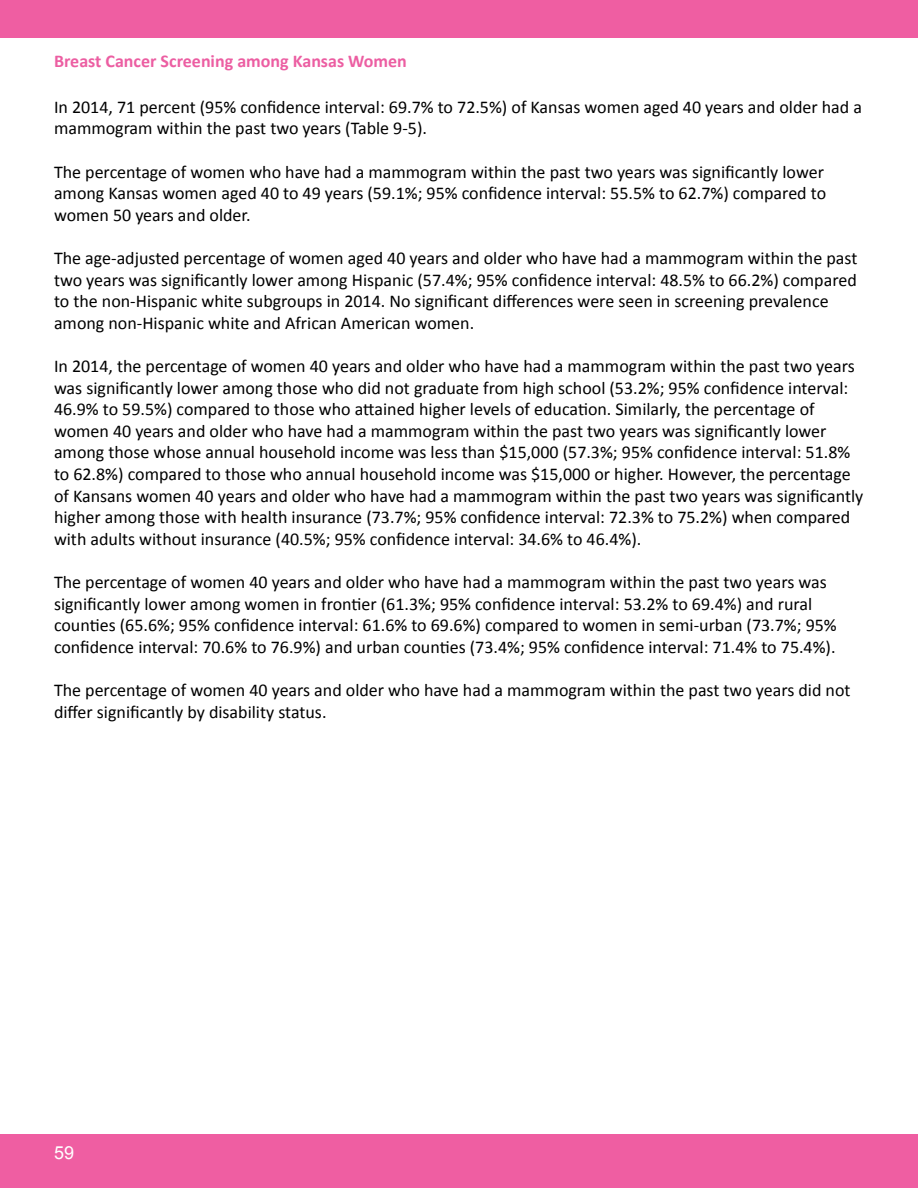
<style>
.page{position:relative;width:918px;height:1188px;background:#fff}
.page>*{position:absolute;margin:0;border:0;box-sizing:border-box;transform-origin:0 0}
.t1{font:18px/21.6px "Calibri";color:#000}
.t2{font:700 18px "Calibri";color:#ec5ea2}
.t3{font:18px "Arial";color:#fff}
</style>
<div class="page">
<div style="left:0;top:0;width:918px;height:38px;background:#ef5ea2"></div>
<div style="left:0;top:1134px;width:918px;height:54px;background:#ef5ea2"></div>
<p class="t2" style="left:54px;top:50px;width:354px">Breast Cancer Screening among Kansas Women</p>
<p class="t1" style="left:54px;top:95px;width:810px">In 2014, 71 percent (95% confidence interval: 69.7% to 72.5%) of Kansas women aged 40 years and older had a mammogram within the past two years (Table 9-5).</p>
<p class="t1" style="left:54px;top:160px;width:774px;text-align:justify">The percentage of women who have had a mammogram within the past two years was significantly lower among Kansas women aged 40 to 49 years (59.1%; 95% confidence interval: 55.5% to 62.7%) compared to women 50 years and older.</p>
<p class="t1" style="left:54px;top:246px;width:805px">The age-adjusted percentage of women aged 40 years and older who have had a mammogram within the past two years was significantly lower among Hispanic (57.4%; 95% confidence interval: 48.5% to 66.2%) compared to the non-Hispanic white subgroups in 2014. No significant differences were seen in screening prevalence among non-Hispanic white and African American women.</p>
<p class="t1" style="left:54px;top:354px;width:811px">In 2014, the percentage of women 40 years and older who have had a mammogram within the past two years was significantly lower among those who did not graduate from high school (53.2%; 95% confidence interval:<br>46.9% to 59.5%) compared to those who attained higher levels of education. Similarly, the percentage of women 40 years and older who have had a mammogram within the past two years was significantly lower among those whose annual household income was less than $15,000 (57.3%; 95% confidence interval: 51.8% to 62.8%) compared to those who annual household income was $15,000 or higher. However, the percentage of Kansans women 40 years and older who have had a mammogram within the past two years was significantly higher among those with health insurance (73.7%; 95% confidence interval: 72.3% to 75.2%) when compared with adults without insurance (40.5%; 95% confidence interval: 34.6% to 46.4%).</p>
<p class="t1" style="left:54px;top:570px;width:784px">The percentage of women 40 years and older who have had a mammogram within the past two years was significantly lower among women in frontier (61.3%; 95% confidence interval: 53.2% to 69.4%) and rural counties (65.6%; 95% confidence interval: 61.6% to 69.6%) compared to women in semi-urban (73.7%; 95% confidence interval: 70.6% to 76.9%) and urban counties (73.4%; 95% confidence interval: 71.4% to 75.4%).</p>
<p class="t1" style="left:54px;top:678px;width:798px">The percentage of women 40 years and older who have had a mammogram within the past two years did not differ significantly by disability status.</p>
<p class="t3" style="left:54px;top:1143px;width:22px">59</p>
</div>
